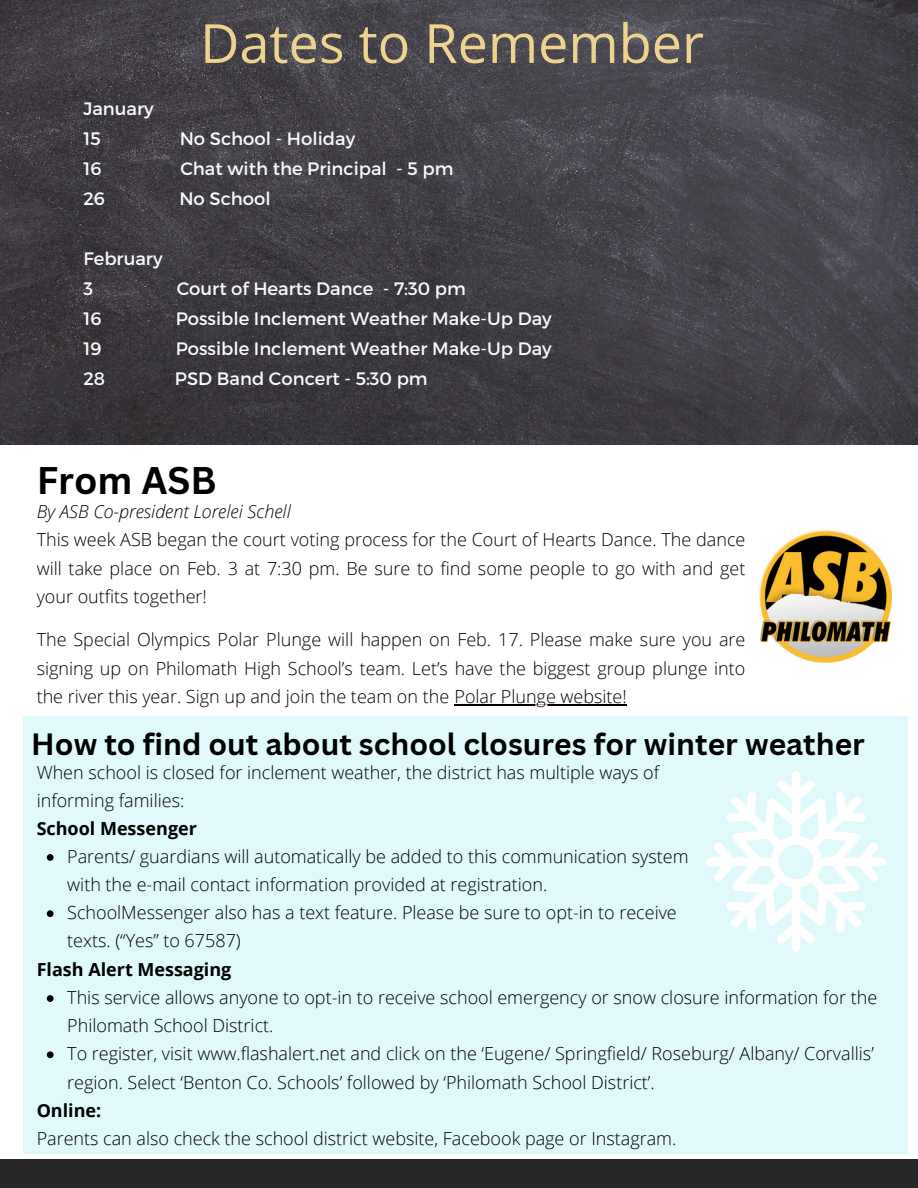
<style>
.page{position:relative;width:918px;height:1188px;background:#fff}
.page>*{position:absolute;margin:0;border:0;box-sizing:border-box;transform-origin:0 0}
.t1{font:54px "Open Sans";color:#eed390}
.t2{font:700 37.5px "Canva Sans";color:#000}
.t3{font:700 30px "Canva Sans";color:#000}
.t4{font:300 18px/28.2px "Open Sans";color:#000}
.t5{font:18px "Montserrat";color:#fafaf9}
.t6{font:700 18px "Open Sans";color:#000}
.t7{font:italic 300 18px "Open Sans";color:#000}
</style>
<div class="page">
<div style="left:0;top:1159px;width:918px;height:29px;background:#262626"></div>
<img style="left:0;top:0;width:918px;height:444px">
<img style="left:759px;top:530px;width:133px;height:133px">
<hr style="left:455px;top:705px;width:172px;height:1px;background:#000">
<div style="left:23px;top:716px;width:885px;height:437px;background:#e0f9fa"></div>
<svg style="left:47px;top:854px;width:7px;height:7px"></svg>
<svg style="left:47px;top:910px;width:7px;height:7px"></svg>
<svg style="left:706px;top:771px;width:181px;height:181px"></svg>
<svg style="left:47px;top:995px;width:7px;height:7px"></svg>
<svg style="left:47px;top:1051px;width:7px;height:7px"></svg>
<p class="t1" style="left:200px;top:5px;width:505px">Dates to Remember</p>
<p class="t5" style="left:83px;top:96px;width:72px">January</p>
<p class="t5" style="left:83px;top:126px;width:19px">15</p>
<p class="t5" style="left:180px;top:126px;width:177px">No School - Holiday</p>
<p class="t5" style="left:83px;top:156px;width:20px">16</p>
<p class="t5" style="left:180px;top:156px;width:275px">Chat with the Principal - 5 pm</p>
<p class="t5" style="left:83px;top:186px;width:23px">26</p>
<p class="t5" style="left:179px;top:186px;width:93px">No School</p>
<p class="t5" style="left:83px;top:246px;width:81px">February</p>
<p class="t5" style="left:83px;top:276px;width:11px">3</p>
<p class="t5" style="left:177px;top:276px;width:291px">Court of Hearts Dance - 7:30 pm</p>
<p class="t5" style="left:83px;top:306px;width:20px">16</p>
<p class="t5" style="left:176px;top:306px;width:378px">Possible Inclement Weather Make-Up Day</p>
<p class="t5" style="left:83px;top:336px;width:20px">19</p>
<p class="t5" style="left:176px;top:336px;width:378px">Possible Inclement Weather Make-Up Day</p>
<p class="t5" style="left:83px;top:366px;width:23px">28</p>
<p class="t5" style="left:175px;top:366px;width:254px">PSD Band Concert - 5:30 pm</p>
<p class="t2" style="left:37px;top:454px;width:181px">From ASB</p>
<p class="t4" style="left:37px;top:525px;width:710px;text-align:justify">This week ASB began the court voting process for the Court of Hearts Dance. The dance will take place on Feb. 3 at 7:30 pm. Be sure to find some people to go with and get your outfits together!</p>
<p class="t4" style="left:37px;top:625px;width:710px;text-align:justify">The Special Olympics Polar Plunge will happen on Feb. 17. Please make sure you are signing up on Philomath High School’s team. Let’s have the biggest group plunge into the river this year. Sign up and join the team on the Polar Plunge website!</p>
<p class="t3" style="left:31px;top:723px;width:835px">How to find out about school closures for winter weather</p>
<p class="t4" style="left:37px;top:758px;width:624px">When school is closed for inclement weather, the district has multiple ways of informing families:</p>
<p class="t6" style="left:37px;top:816px;width:162px">School Messenger</p>
<p class="t4" style="left:67px;top:842px;width:623px">Parents/ guardians will automatically be added to this communication system with the e-mail contact information provided at registration.</p>
<p class="t4" style="left:67px;top:898px;width:611px">SchoolMessenger also has a text feature. Please be sure to opt-in to receive texts. (“Yes” to 67587)</p>
<p class="t6" style="left:37px;top:956px;width:196px">Flash Alert Messaging</p>
<p class="t4" style="left:67px;top:983px;width:812px">This service allows anyone to opt-in to receive school emergency or snow closure information for the<br>Philomath School District.</p>
<p class="t4" style="left:67px;top:1039px;width:808px">To register, visit www.flashalert.net and click on the ‘Eugene/ Springfield/ Roseburg/ Albany/ Corvallis’ region. Select ‘Benton Co. Schools’ followed by ‘Philomath School District’.</p>
<p class="t6" style="left:37px;top:1097px;width:66px">Online:</p>
<p class="t4" style="left:37px;top:1124px;width:641px">Parents can also check the school district website, Facebook page or Instagram.</p>
<p class="t7" style="left:37px;top:498px;width:256px">By ASB Co-president Lorelei Schell</p>
</div>
